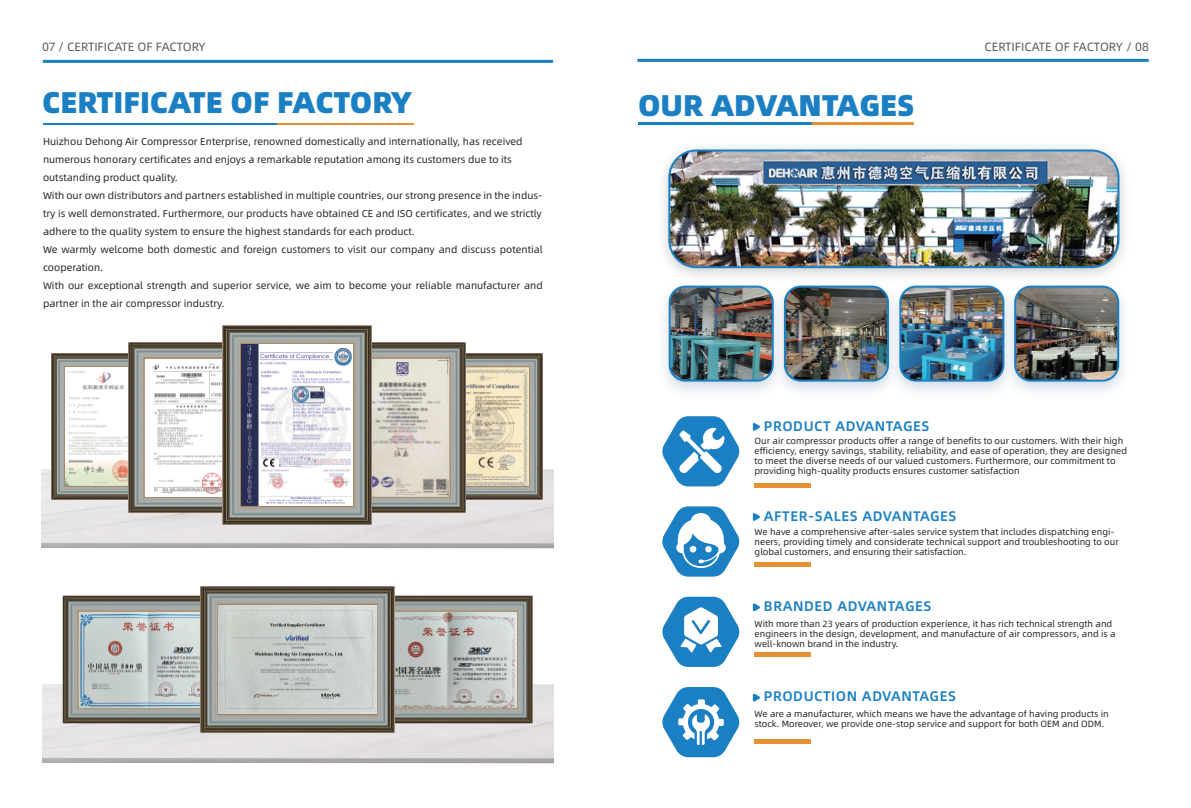
<style>
.page{position:relative;width:1191px;height:808px;background:#fff}
.page>*{position:absolute;margin:0;border:0;box-sizing:border-box;transform-origin:0 0}
.t1{font:30px "Alibaba Pu Hui Ti H";color:#1b80c3}
.t2{font:13.9px "Alibaba Pu Hui Ti M";letter-spacing:.04em;color:#1b80c3}
.t3{font:12px "Alibaba Pu Hui Ti R";color:#57585a}
.t4{font:10px/18px "Alibaba Pu Hui Ti R";color:#231f20}
.t5{font:9px/10px "Alibaba Pu Hui Ti R";color:#231f20}
</style>
<div class="page">
<img style="left:42px;top:664px;width:511px;height:100px">
<hr style="left:44px;top:123px;width:239px;height:2px;background:#1b80c3">
<hr style="left:277px;top:123px;width:137px;height:2px;background:#e79035">
<hr style="left:638px;top:122px;width:178px;height:3px;background:#1b80c3">
<hr style="left:811px;top:122px;width:102px;height:3px;background:#e79035">
<hr style="left:43px;top:60px;width:510px;height:3px;background:#1b80c3">
<hr style="left:637px;top:59px;width:511px;height:3px;background:#1b80c3">
<img style="left:42px;top:469px;width:511px;height:190px">
<img style="left:51px;top:354px;width:78px;height:146px">
<img style="left:66px;top:368px;width:63px;height:117px">
<img style="left:465px;top:354px;width:78px;height:146px">
<img style="left:465px;top:368px;width:64px;height:118px">
<img style="left:372px;top:343px;width:93px;height:170px">
<img style="left:129px;top:343px;width:93px;height:170px">
<img style="left:145px;top:359px;width:77px;height:137px">
<img style="left:372px;top:359px;width:76px;height:137px">
<img style="left:222px;top:325px;width:150px;height:199px">
<img style="left:241px;top:344px;width:111px;height:161px">
<img style="left:395px;top:595px;width:138px;height:128px">
<img style="left:63px;top:595px;width:138px;height:128px">
<img style="left:395px;top:612px;width:121px;height:95px">
<img style="left:79px;top:612px;width:122px;height:95px">
<img style="left:201px;top:587px;width:194px;height:145px">
<img style="left:219px;top:606px;width:158px;height:107px">
<svg style="left:662px;top:416px;width:78px;height:70px"></svg>
<svg style="left:753px;top:423px;width:7px;height:8px"></svg>
<hr style="left:754px;top:483px;width:56px;height:4px;background:#e79035">
<svg style="left:662px;top:506px;width:78px;height:71px"></svg>
<svg style="left:753px;top:513px;width:7px;height:8px"></svg>
<hr style="left:754px;top:562px;width:56px;height:4px;background:#e79035">
<svg style="left:662px;top:597px;width:78px;height:70px"></svg>
<svg style="left:753px;top:603px;width:7px;height:8px"></svg>
<div style="left:754px;top:652px;width:56px;height:5px;background:#e79035"></div>
<svg style="left:662px;top:687px;width:78px;height:70px"></svg>
<svg style="left:753px;top:693px;width:7px;height:9px"></svg>
<div style="left:754px;top:739px;width:56px;height:5px;background:#e79035"></div>
<img style="left:664px;top:295px;width:460px;height:97px">
<img style="left:669px;top:288px;width:103px;height:93px">
<div style="left:668px;top:286px;width:105px;height:96px;border:2px solid #1b80c3;border-radius:16px"></div>
<img style="left:785px;top:288px;width:103px;height:93px">
<div style="left:784px;top:286px;width:105px;height:96px;border:2px solid #1b80c3;border-radius:16px"></div>
<img style="left:900px;top:288px;width:103px;height:93px">
<div style="left:899px;top:286px;width:105px;height:96px;border:2px solid #1b80c3;border-radius:16px"></div>
<img style="left:1015px;top:288px;width:103px;height:93px">
<div style="left:1014px;top:286px;width:105px;height:96px;border:2px solid #1b80c3;border-radius:16px"></div>
<img style="left:664px;top:148px;width:460px;height:140px">
<img style="left:669px;top:150px;width:449px;height:117px">
<div style="left:668px;top:149px;width:451px;height:119px;border:2px solid #1b80c3;border-radius:27px"></div>
<h3 class="t3" style="left:42px;top:38px;width:165px">07 / CERTIFICATE OF FACTORY</h3>
<h3 class="t3" style="left:984px;top:38px;width:166px">CERTIFICATE OF FACTORY / 08</h3>
<h1 class="t1" style="left:42px;top:78px;width:372px">CERTIFICATE OF FACTORY</h1>
<h1 class="t1" style="left:638px;top:81px;width:278px">OUR ADVANTAGES</h1>
<p class="t4" style="left:43px;top:132px;width:501px">Huizhou Dehong Air Compressor Enterprise, renowned domestically and internationally, has received numerous honorary certificates and enjoys a remarkable reputation among its customers due to its outstanding product quality.<br>With our own distributors and partners established in multiple countries, our strong presence in the indus&shy;try is well demonstrated. Furthermore, our products have obtained CE and ISO certificates, and we strictly adhere to the quality system to ensure the highest standards for each product.<br>We warmly welcome both domestic and foreign customers to visit our company and discuss potential cooperation.<br>With our exceptional strength and superior service, we aim to become your reliable manufacturer and partner in the air compressor industry.</p>
<h2 class="t2" style="left:764px;top:415px;width:167px">PRODUCT ADVANTAGES</h2>
<p class="t5" style="left:754px;top:435px;width:374px">Our air compressor products offer a range of benefits to our customers. With their high efficiency, energy savings, stability, reliability, and ease of operation, they are designed to meet the diverse needs of our valued customers. Furthermore, our commitment to providing high-quality products ensures customer satisfaction</p>
<h2 class="t2" style="left:764px;top:505px;width:194px">AFTER-SALES ADVANTAGES</h2>
<p class="t5" style="left:754px;top:526px;width:366px">We have a comprehensive after-sales service system that includes dispatching engi&shy;neers, providing timely and considerate technical support and troubleshooting to our global customers, and ensuring their satisfaction.</p>
<h2 class="t2" style="left:764px;top:595px;width:169px">BRANDED ADVANTAGES</h2>
<p class="t5" style="left:754px;top:618px;width:362px">With more than 23 years of production experience, it has rich technical strength and engineers in the design, development, and manufacture of air compressors, and is a well-known brand in the industry.</p>
<h2 class="t2" style="left:764px;top:686px;width:194px">PRODUCTION ADVANTAGES</h2>
<p class="t5" style="left:754px;top:709px;width:356px">We are a manufacturer, which means we have the advantage of having products in stock. Moreover, we provide one-stop service and support for both OEM and ODM.</p>
</div>
